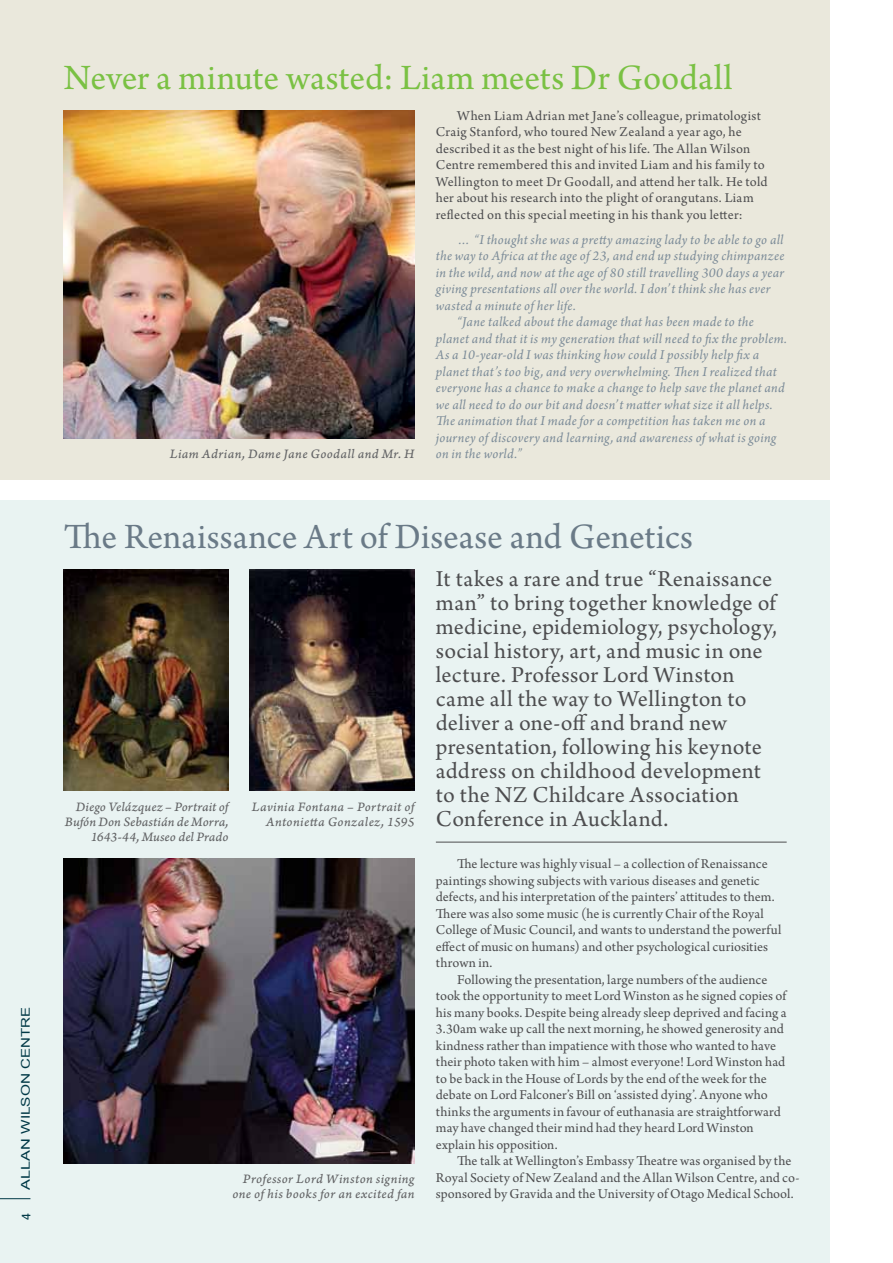
<style>
.page{position:relative;width:893px;height:1263px;background:#fff}
.page>*{position:absolute;margin:0;border:0;box-sizing:border-box;transform-origin:0 0}
.t1{font:37.5px "Arno Pro";letter-spacing:.005em;color:#7ac143}
.t2{font:37.5px "Arno Pro";letter-spacing:.005em;color:#6a7a87}
.t3{font:24px/24px "Arno Pro";letter-spacing:.01em;color:#4d4d4f}
.t4{font:14.25px/16.5px "Arno Pro";letter-spacing:.01em;color:#4d4d4f}
.t5{font:italic 14.25px "Arno Pro";letter-spacing:.02em;color:#7b8b98}
.t6{font:13.5px/15px "Arno Pro Italic Caption";letter-spacing:.02em;color:#636466;text-align:right}
.t7{font:13.5px/15px "Arno Pro Italic Caption";color:#636466;text-align:right}
.t8{font:12px "Arial";color:#003846;scale:1.36 1}
.t9{font:500 12px "Avenir";color:#003846}
</style>
<div class="page">
<div style="left:0;top:0;width:829px;height:480px;background:#eae8dc"></div>
<div style="left:0;top:501px;width:829px;height:762px;background:#e9f3f2"></div>
<hr style="left:0;top:1198px;width:30px;height:1px;background:#003846">
<img style="left:64px;top:110px;width:351px;height:329px">
<img style="left:250px;top:569px;width:165px;height:222px">
<img style="left:64px;top:569px;width:164px;height:222px">
<hr style="left:436px;top:842px;width:351px;height:1px;background:#4d4d4f">
<img style="left:64px;top:859px;width:351px;height:304px">
<p class="t8" style="left:18px;top:1190px;width:136px;rotate:-90deg">ALLAN WILSON CENTRE</p>
<p class="t9" style="left:19px;top:1220px;width:8px;rotate:-90deg">4</p>
<h1 class="t1" style="left:64px;top:56px;width:670px">Never a minute wasted: Liam meets Dr Goodall</h1>
<p class="t6" style="left:170px;top:447px;width:246px">Liam Adrian, Dame Jane Goodall and Mr. H</p>
<p class="t4" style="left:436px;top:108px;width:333px;text-indent:21px">When Liam Adrian met Jane’s colleague, primatologist Craig Stanford, who toured New Zealand a year ago, he described it as the best night of his life. The Allan Wilson Centre remembered this and invited Liam and his family to Wellington to meet Dr Goodall, and attend her talk. He told her about his research into the plight of orangutans. Liam reflected on this special meeting in his thank you letter:</p>
<p class="t5" style="left:457px;top:231px;width:328px">… “I thought she was a pretty amazing lady to be able to go all</p>
<p class="t5" style="left:436px;top:248px;width:350px">the way to Africa at the age of 23, and end up studying chimpanzee</p>
<p class="t5" style="left:436px;top:264px;width:350px">in the wild, and now at the age of 80 still travelling 300 days a year</p>
<p class="t5" style="left:436px;top:281px;width:336px">giving presentations all over the world. I don’t think she has ever</p>
<p class="t5" style="left:436px;top:297px;width:141px">wasted a minute of her life.</p>
<p class="t5" style="left:457px;top:314px;width:298px">“Jane talked about the damage that has been made to the</p>
<p class="t5" style="left:436px;top:330px;width:353px">planet and that it is my generation that will need to fix the problem.</p>
<p class="t5" style="left:436px;top:347px;width:325px">As a 10-year-old I was thinking how could I possibly help fix a</p>
<p class="t5" style="left:436px;top:363px;width:342px">planet that’s too big, and very overwhelming. Then I realized that</p>
<p class="t5" style="left:436px;top:380px;width:350px">everyone has a chance to make a change to help save the planet and</p>
<p class="t5" style="left:436px;top:396px;width:338px">we all need to do our bit and doesn’t matter what size it all helps.</p>
<p class="t5" style="left:436px;top:413px;width:331px">The animation that I made for a competition has taken me on a</p>
<p class="t5" style="left:436px;top:429px;width:342px">journey of discovery and learning, and awareness of what is going</p>
<p class="t5" style="left:436px;top:446px;width:88px">on in the world.”</p>
<h1 class="t2" style="left:64px;top:515px;width:631px">The Renaissance Art of Disease and Genetics</h1>
<p class="t3" style="left:436px;top:568px;width:343px">It takes a rare and true “Renaissance man” to bring together knowledge of medicine, epidemiology, psychology, social history, art, and music in one lecture. Professor Lord Winston came all the way to Wellington to deliver a one-off and brand new presentation, following his keynote address on childhood development to the NZ Childcare Association Conference in Auckland.</p>
<p class="t7" style="left:65px;top:799px;width:165px">Diego Velázquez – Portrait of<br>Bufón Don Sebastián de Morra,<br>1643-44, Museo del Prado</p>
<p class="t6" style="left:252px;top:799px;width:164px">Lavinia Fontana – Portrait of<br>Antonietta Gonzalez, 1595</p>
<p class="t6" style="left:232px;top:1172px;width:184px">Professor Lord Winston signing one of his books for an excited fan</p>
<p class="t4" style="left:436px;top:856px;width:347px;text-indent:21px">The lecture was highly visual – a collection of Renaissance paintings showing subjects with various diseases and genetic defects, and his interpretation of the painters’ attitudes to them.<br>There was also some music (he is currently Chair of the Royal College of Music Council, and wants to understand the powerful effect of music on humans) and other psychological curiosities thrown in.</p>
<p class="t4" style="left:436px;top:972px;width:352px;text-indent:21px">Following the presentation, large numbers of the audience took the opportunity to meet Lord Winston as he signed copies of his many books. Despite being already sleep deprived and facing a 3.30am wake up call the next morning, he showed generosity and kindness rather than impatience with those who wanted to have their photo taken with him – almost everyone! Lord Winston had to be back in the House of Lords by the end of the week for the debate on Lord Falconer’s Bill on ‘assisted dying’. Anyone who thinks the arguments in favour of euthanasia are straightforward may have changed their mind had they heard Lord Winston explain his opposition.</p>
<p class="t4" style="left:436px;top:1153px;width:365px;text-indent:21px">The talk at Wellington’s Embassy Theatre was organised by the<br>Royal Society of New Zealand and the Allan Wilson Centre, and co&shy;sponsored by Gravida and the University of Otago Medical School.</p>
</div>
